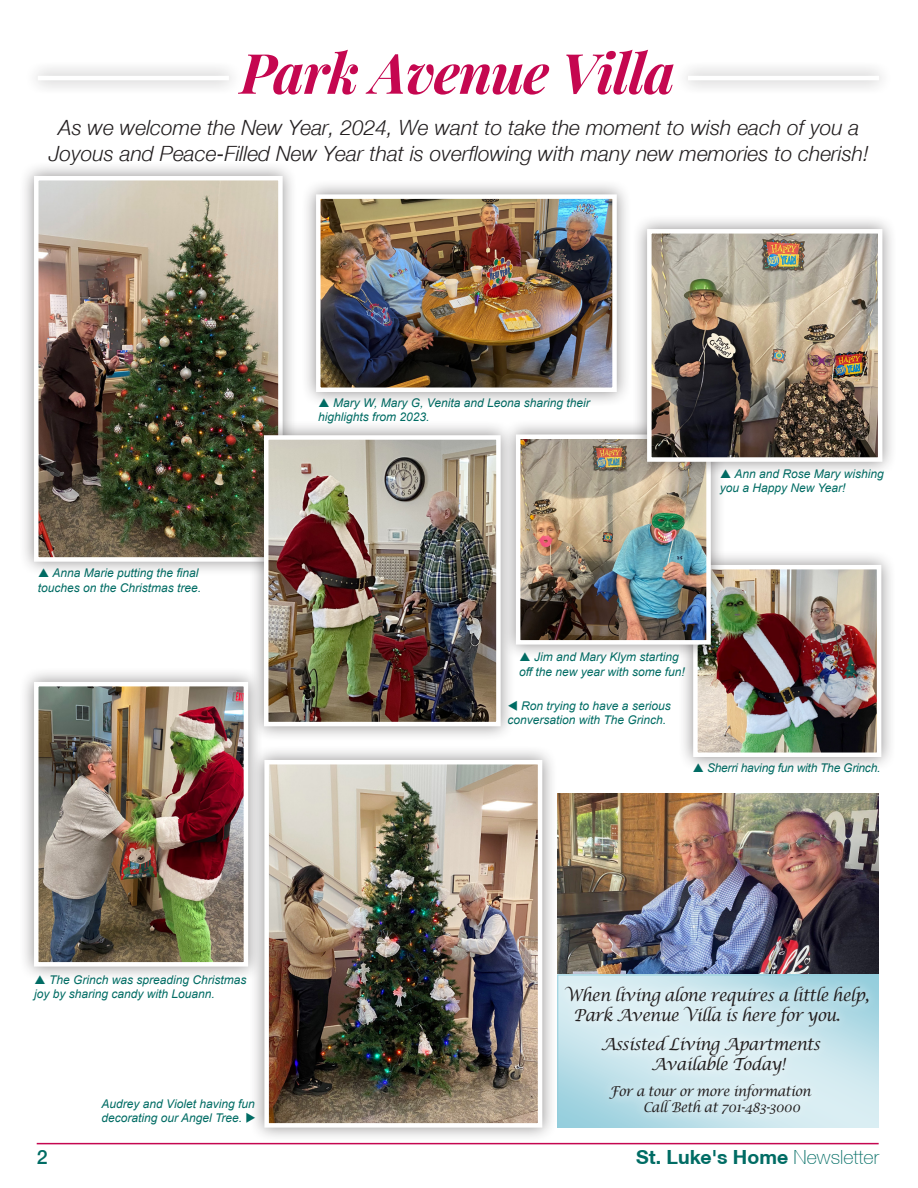
<style>
.page{position:relative;width:918px;height:1188px;background:#fff}
.page>*{position:absolute;margin:0;border:0;box-sizing:border-box;transform-origin:0 0}
.t1{font:italic 700 55.5px "Playfair Display";letter-spacing:-.02em;color:#c50750}
.t2{font:italic 21px/26.4px "Helvetica Neue";color:#231f20;text-align:center}
.t3{font:700 19.5px "Helvetica Neue CE";color:#006c64}
.t4{font:500 19.5px "Helvetica 65";color:#006c64}
.t5{font:italic 16.65px "Lucida Calligraphy";letter-spacing:-.04em;color:#231f20;scale:.94 1}
.t6{font:italic 13.65px "Lucida Calligraphy";letter-spacing:-.04em;color:#231f20;scale:.94 1}
.t7{font:italic 12px/14.4px "Arial";color:#006c64}
.t8{font:italic 12px "Arial";letter-spacing:-.02em;color:#006c64}
.s1{font-weight:100}
</style>
<div class="page">
<hr style="left:37px;top:1143px;width:842px;height:1px;background:#c50750">
<img style="left:557px;top:793px;width:321px;height:182px">
<svg style="left:557px;top:975px;width:321px;height:153px"></svg>
<div style="left:24px;top:61px;width:219px;height:35px;background:#f5f5f5"></div>
<hr style="left:38px;top:76px;width:191px;height:4px;background:#fff">
<div style="left:674px;top:61px;width:220px;height:35px;background:#f5f5f5"></div>
<hr style="left:688px;top:76px;width:191px;height:4px;background:#fff">
<svg style="left:557px;top:976px;width:322px;height:149px;background:#cce7ee"></svg>
<div style="left:19px;top:161px;width:279px;height:416px;background:#231f20;opacity:.5"></div>
<img style="left:39px;top:181px;width:239px;height:376px">
<div style="left:34px;top:176px;width:249px;height:386px;border:4px solid #fff"></div>
<div style="left:249px;top:745px;width:308px;height:398px;background:#231f20;opacity:.5"></div>
<img style="left:269px;top:765px;width:268px;height:358px">
<div style="left:264px;top:760px;width:278px;height:368px;border:4px solid #fff"></div>
<div style="left:19px;top:667px;width:244px;height:314px;background:#231f20;opacity:.5"></div>
<img style="left:39px;top:687px;width:204px;height:275px">
<div style="left:34px;top:682px;width:214px;height:285px;border:4px solid #fff"></div>
<div style="left:249px;top:420px;width:267px;height:321px;background:#231f20;opacity:.5"></div>
<img style="left:269px;top:440px;width:227px;height:281px">
<div style="left:264px;top:435px;width:237px;height:291px;border:4px solid #fff"></div>
<div style="left:678px;top:550px;width:219px;height:222px;background:#231f20;opacity:.5"></div>
<img style="left:698px;top:570px;width:178px;height:182px">
<div style="left:693px;top:565px;width:188px;height:192px;border:4px solid #fff"></div>
<div style="left:301px;top:179px;width:331px;height:228px;background:#231f20;opacity:.5"></div>
<img style="left:321px;top:199px;width:291px;height:188px">
<div style="left:316px;top:194px;width:301px;height:198px;border:4px solid #fff"></div>
<div style="left:501px;top:419px;width:225px;height:241px;background:#231f20;opacity:.5"></div>
<img style="left:521px;top:439px;width:185px;height:201px">
<div style="left:516px;top:434px;width:195px;height:211px;border:4px solid #fff"></div>
<div style="left:632px;top:214px;width:265px;height:263px;background:#231f20;opacity:.5"></div>
<img style="left:652px;top:234px;width:225px;height:223px">
<div style="left:647px;top:229px;width:235px;height:233px;border:4px solid #fff"></div>
<svg style="left:35px;top:975px;width:10px;height:6px"></svg>
<svg style="left:520px;top:652px;width:10px;height:8px"></svg>
<svg style="left:721px;top:469px;width:10px;height:9px"></svg>
<svg style="left:319px;top:398px;width:10px;height:9px"></svg>
<svg style="left:693px;top:763px;width:10px;height:9px"></svg>
<svg style="left:39px;top:569px;width:10px;height:8px"></svg>
<p class="t1" style="left:240px;top:28px;width:436px">Park Avenue Villa</p>
<p class="t2" style="left:49px;top:114px;width:821px">As we welcome the New Year, 2024, We want to take the moment to wish each of you a<br>Joyous and Peace-Filled New Year that is overflowing with many new memories to cherish!</p>
<p class="t7" style="left:38px;top:566px;width:165px;text-align:right">Anna Marie putting the final touches on the Christmas tree.</p>
<p class="t7" style="left:318px;top:395px;width:273px;text-indent:15px">Mary W, Mary G, Venita and Leona sharing their highlights from 2023.</p>
<p class="t7" style="left:720px;top:467px;width:166px;text-indent:15px">Ann and Rose Mary wishing you a Happy New Year!</p>
<p class="t7" style="left:519px;top:650px;width:167px;text-indent:15px">Jim and Mary Klym starting off the new year with some fun!</p>
<p class="t7" style="left:507px;top:698px;width:165px">▼ Ron trying to have a serious conversation with The Grinch.</p>
<p class="t8" style="left:707px;top:760px;width:175px">Sherri having fun with The Grinch.</p>
<p class="t7" style="left:34px;top:973px;width:214px;text-indent:15px">The Grinch was spreading Christmas joy by sharing candy with Louann.</p>
<p class="t7" style="left:102px;top:1097px;width:156px">Audrey and Violet having fun decorating our Angel Tree. ◆</p>
<p class="t5" style="left:564px;top:985px;width:326px">When living alone requires a little help,</p>
<p class="t5" style="left:573px;top:1005px;width:285px">Park Avenue Villa is here for you.</p>
<p class="t5" style="left:601px;top:1034px;width:235px">Assisted Living Apartments</p>
<p class="t5" style="left:651px;top:1054px;width:144px">Available Today!</p>
<p class="t6" style="left:609px;top:1083px;width:216px">For a tour or more information</p>
<p class="t6" style="left:643px;top:1099px;width:169px">Call Beth at 701-483-3000</p>
<p class="t4" style="left:37px;top:1146px;width:12px">2</p>
<p class="t3" style="left:636px;top:1145px;width:244px">St. Luke's Home <span class="s1">Newsletter</span></p>
</div>
